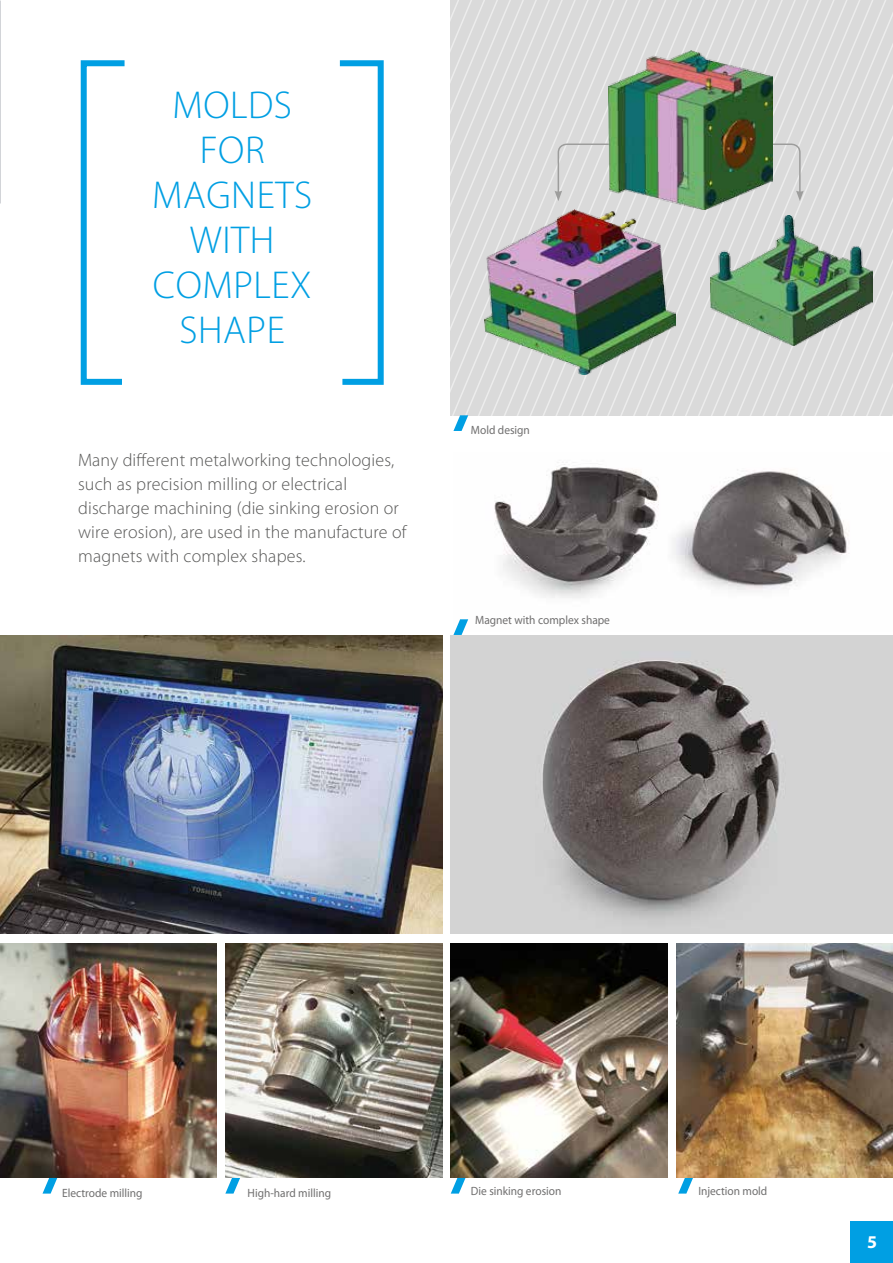
<style>
.page{position:relative;width:893px;height:1263px;background:#fff}
.page>*{position:absolute;margin:0;border:0;box-sizing:border-box;transform-origin:0 0}
.t1{font:300 39px/45px "Myriad Pro";letter-spacing:.015em;color:#009fe3;text-align:center}
.t2{font:300 18px/24px "Myriad Pro";letter-spacing:.01em;color:#575756}
.t3{font:700 18px "Myriad Pro";color:#fff}
.t4{font:12px "Myriad Pro";color:#706f6f;scale:.95 1}
</style>
<div class="page">
<div style="left:850px;top:1221px;width:43px;height:42px;background:#009fe3"></div>
<img style="left:1px;top:943px;width:216px;height:235px">
<img style="left:225px;top:943px;width:217px;height:235px">
<img style="left:451px;top:636px;width:442px;height:297px">
<svg style="left:611px;top:0;width:46px;height:415px;background:#dcdcdc"></svg>
<svg style="left:657px;top:0;width:90px;height:415px;background:#dbdbdb"></svg>
<svg style="left:0;top:0;width:1px;height:203px"></svg>
<img style="left:451px;top:943px;width:217px;height:235px">
<img style="left:0;top:636px;width:442px;height:298px">
<svg style="left:80px;top:60px;width:45px;height:325px"></svg>
<img style="left:0;top:943px;width:1px;height:235px">
<img style="left:468px;top:462px;width:381px;height:158px">
<svg style="left:43px;top:1178px;width:14px;height:15px"></svg>
<svg style="left:225px;top:1178px;width:15px;height:15px"></svg>
<svg style="left:451px;top:1178px;width:14px;height:15px"></svg>
<svg style="left:678px;top:1178px;width:15px;height:15px"></svg>
<svg style="left:453px;top:619px;width:15px;height:16px"></svg>
<svg style="left:339px;top:60px;width:45px;height:325px"></svg>
<img style="left:611px;top:209px;width:64px;height:166px">
<img style="left:711px;top:216px;width:36px;height:129px">
<img style="left:451px;top:0;width:160px;height:431px">
<svg style="left:747px;top:0;width:146px;height:415px;background:#c2cbc3"></svg>
<img style="left:609px;top:51px;width:163px;height:158px">
<img style="left:676px;top:943px;width:217px;height:235px">
<h1 class="t1" style="left:152px;top:83px;width:162px">MOLDS<br>FOR<br>MAGNETS<br>WITH<br>COMPLEX<br>SHAPE</h1>
<p class="t2" style="left:78px;top:449px;width:330px">Many different metalworking technologies, such as precision milling or electrical discharge machining (die sinking erosion or wire erosion), are used in the manufacture of magnets with complex shapes.</p>
<p class="t4" style="left:471px;top:423px;width:64px">Mold design</p>
<p class="t4" style="left:475px;top:613px;width:143px">Magnet with complex shape</p>
<p class="t4" style="left:62px;top:1185px;width:86px">Electrode milling</p>
<p class="t4" style="left:248px;top:1185px;width:90px">High-hard milling</p>
<p class="t4" style="left:471px;top:1183px;width:97px">Die sinking erosion</p>
<p class="t4" style="left:698px;top:1183px;width:74px">Injection mold</p>
<p class="t3" style="left:867px;top:1232px;width:11px">5</p>
</div>
